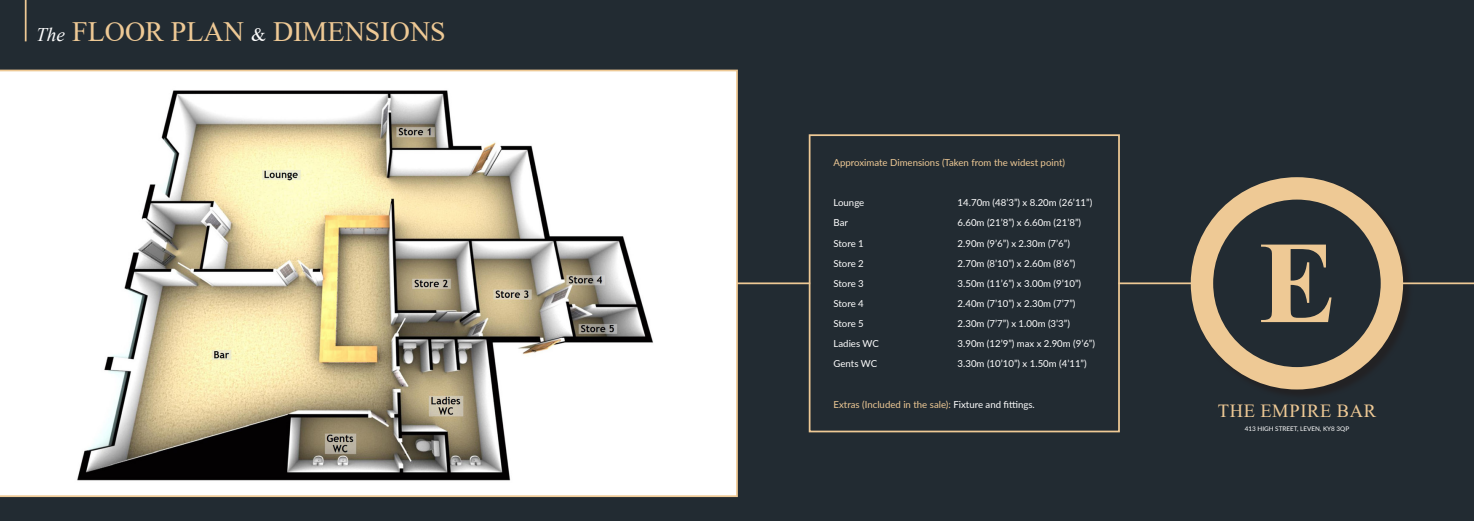
<style>
.page{position:relative;width:1474px;height:521px;background:#fff}
.page>*{position:absolute;margin:0;border:0;box-sizing:border-box;transform-origin:0 0}
.t1{font:700 116.99px "Times New Roman";color:#eec995}
.t2{font:28px "Times New Roman";color:#eec995}
.t3{font:18.46px "Times New Roman";letter-spacing:.035em;color:#eec995}
.t4{font:9.62px "Lato";color:#fff}
.t5{font:9.62px "Lato";color:#eec995}
.t6{font:6.39px "Lato";color:#fff}
.s1{font-style:italic;font-size:19.25px;color:#fff}
.s2{font-size:19.25px;color:#fff}
.s3{color:#fff}
</style>
<div class="page">
<div style="left:0;top:0;width:1473px;height:521px;background:#222b32"></div>
<hr style="left:25px;top:0;width:2px;height:41px;background:#eec995">
<div style="left:0;top:70px;width:738px;height:427px;background:#fff"></div>
<img style="left:73px;top:84px;width:591px;height:398px">
<div style="left:1192px;top:178px;width:221px;height:222px;background:#231f20;opacity:.75"></div>
<div style="left:1201px;top:188px;width:190px;height:190px;background:#222b32;border-radius:50%"></div>
<div style="left:1190px;top:177px;width:212px;height:212px;border:22px solid #eec995;border-radius:50%"></div>
<div style="left:808px;top:134px;width:311px;height:298px;border:2px solid #eec995"></div>
<hr style="left:737px;top:282px;width:73px;height:2px;background:#eec995">
<hr style="left:1393px;top:282px;width:80px;height:2px;background:#eec995">
<hr style="left:1118px;top:282px;width:86px;height:2px;background:#eec995">
<h2 class="t2" style="left:36px;top:12px;width:411px"><span class="s1">The</span> FLOOR PLAN <span class="s2">&amp;</span> DIMENSIONS</h2>
<p class="t5" style="left:833px;top:156px;width:233px">Approximate Dimensions (Taken from the widest point)</p>
<p class="t4" style="left:833px;top:196px;width:32px">Lounge</p>
<p class="t4" style="left:957px;top:196px;width:136px">14.70m (48’3”) x 8.20m (26’11”)</p>
<p class="t4" style="left:833px;top:216px;width:16px">Bar</p>
<p class="t4" style="left:957px;top:216px;width:125px">6.60m (21’8”) x 6.60m (21’8”)</p>
<p class="t4" style="left:833px;top:236px;width:32px">Store 1</p>
<p class="t4" style="left:957px;top:236px;width:114px">2.90m (9’6”) x 2.30m (7’6”)</p>
<p class="t4" style="left:833px;top:256px;width:32px">Store 2</p>
<p class="t4" style="left:957px;top:256px;width:119px">2.70m (8’10”) x 2.60m (8’6”)</p>
<p class="t4" style="left:833px;top:276px;width:32px">Store 3</p>
<p class="t4" style="left:957px;top:276px;width:125px">3.50m (11’6”) x 3.00m (9’10”)</p>
<p class="t4" style="left:833px;top:296px;width:32px">Store 4</p>
<p class="t4" style="left:957px;top:296px;width:119px">2.40m (7’10”) x 2.30m (7’7”)</p>
<p class="t4" style="left:833px;top:317px;width:32px">Store 5</p>
<p class="t4" style="left:957px;top:317px;width:114px">2.30m (7’7”) x 1.00m (3’3”)</p>
<p class="t4" style="left:833px;top:337px;width:47px">Ladies WC</p>
<p class="t4" style="left:957px;top:337px;width:139px">3.90m (12’9”) max x 2.90m (9’6”)</p>
<p class="t4" style="left:833px;top:357px;width:45px">Gents WC</p>
<p class="t4" style="left:957px;top:357px;width:131px">3.30m (10’10”) x 1.50m (4’11”)</p>
<p class="t5" style="left:833px;top:397px;width:203px">Extras (Included in the sale): <span class="s3">Fixture and fittings.</span></p>
<h1 class="t1" style="left:1258px;top:198px;width:80px">E</h1>
<h3 class="t3" style="left:1217px;top:398px;width:160px">THE EMPIRE BAR</h3>
<p class="t6" style="left:1244px;top:424px;width:106px">413 HIGH STREET, LEVEN, KY8 3QP</p>
</div>
